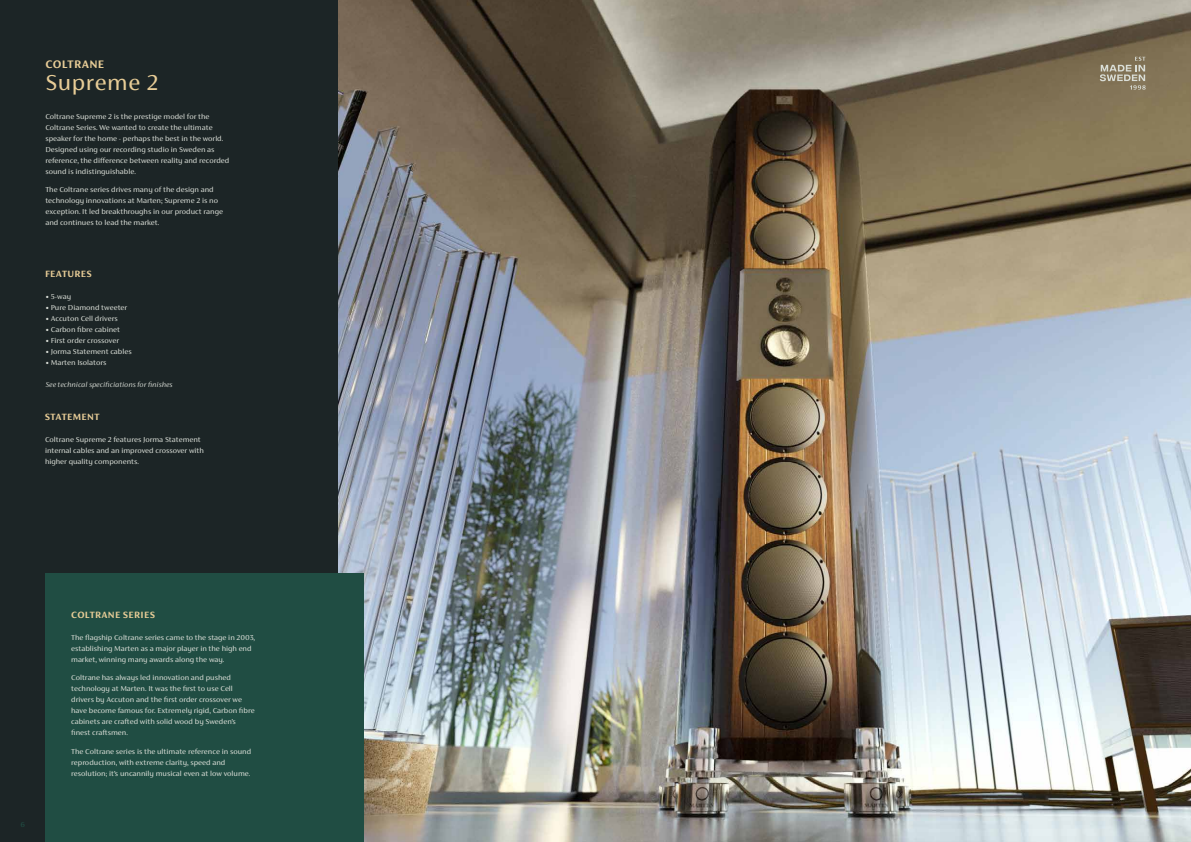
<style>
.page{position:relative;width:1191px;height:842px;background:#fff}
.page>*{position:absolute;margin:0;border:0;box-sizing:border-box;transform-origin:0 0}
.t1{font:24px "FS Siena";letter-spacing:.025em;color:#e8cd97}
.t2{font:700 12px "FS Siena";letter-spacing:.035em;color:#e8cd97}
.t3{font:700 10px "FS Siena";letter-spacing:.035em;color:#e8cd97}
.t4{font:8px/11px "FS Siena";color:#daded7}
.t5{font:italic 300 8px "FS Siena";color:#daded7}
.t6{font:500 8px "FS Siena";color:#204d43}
</style>
<div class="page">
<div style="left:0;top:0;width:338px;height:842px;background:#1c2526"></div>
<img style="left:338px;top:0;width:853px;height:842px">
<svg style="left:1099px;top:57px;width:46px;height:33px;background:#958a72"></svg>
<div style="left:45px;top:574px;width:318px;height:268px;background:#204d43"></div>
<h2 class="t2" style="left:45px;top:57px;width:60px">COLTRANE</h2>
<h1 class="t1" style="left:45px;top:69px;width:114px">Supreme 2</h1>
<p class="t4" style="left:45px;top:111px;width:186px">Coltrane Supreme 2 is the prestige model for the Coltrane Series. We wanted to create the ultimate speaker for the home - perhaps the best in the world.<br>Designed using our recording studio in Sweden as reference, the difference between reality and recorded sound is indistinguishable.</p>
<p class="t4" style="left:45px;top:184px;width:179px">The Coltrane series drives many of the design and technology innovations at Marten; Supreme 2 is no exception. It led breakthroughs in our product range and continues to lead the market.</p>
<p class="t3" style="left:45px;top:268px;width:48px">FEATURES</p>
<p class="t4" style="left:45px;top:291px;width:27px">• 5-way</p>
<p class="t4" style="left:45px;top:302px;width:83px">• Pure Diamond tweeter</p>
<p class="t4" style="left:45px;top:313px;width:74px">• Accuton Cell drivers</p>
<p class="t4" style="left:45px;top:324px;width:76px">• Carbon fibre cabinet</p>
<p class="t4" style="left:45px;top:335px;width:75px">• First order crossover</p>
<p class="t4" style="left:45px;top:346px;width:88px">• Jorma Statement cables</p>
<p class="t4" style="left:45px;top:357px;width:63px">• Marten Isolators</p>
<p class="t5" style="left:45px;top:380px;width:129px">See technical specificiations for finishes</p>
<p class="t3" style="left:45px;top:411px;width:56px">STATEMENT</p>
<p class="t4" style="left:45px;top:434px;width:160px">Coltrane Supreme 2 features Jorma Statement internal cables and an improved crossover with higher quality components.</p>
<p class="t6" style="left:20px;top:820px;width:6px">6</p>
<p class="t3" style="left:71px;top:609px;width:85px">COLTRANE SERIES</p>
<p class="t4" style="left:71px;top:632px;width:185px">The flagship Coltrane series came to the stage in 2003, establishing Marten as a major player in the high end market, winning many awards along the way.</p>
<p class="t4" style="left:71px;top:672px;width:185px">Coltrane has always led innovation and pushed technology at Marten. It was the first to use Cell drivers by Accuton and the first order crossover we have become famous for. Extremely rigid, Carbon fibre cabinets are crafted with solid wood by Sweden’s finest craftsmen.</p>
<p class="t4" style="left:71px;top:745px;width:181px">The Coltrane series is the ultimate reference in sound reproduction, with extreme clarity, speed and resolution; it’s uncannily musical even at low volume.</p>
</div>
